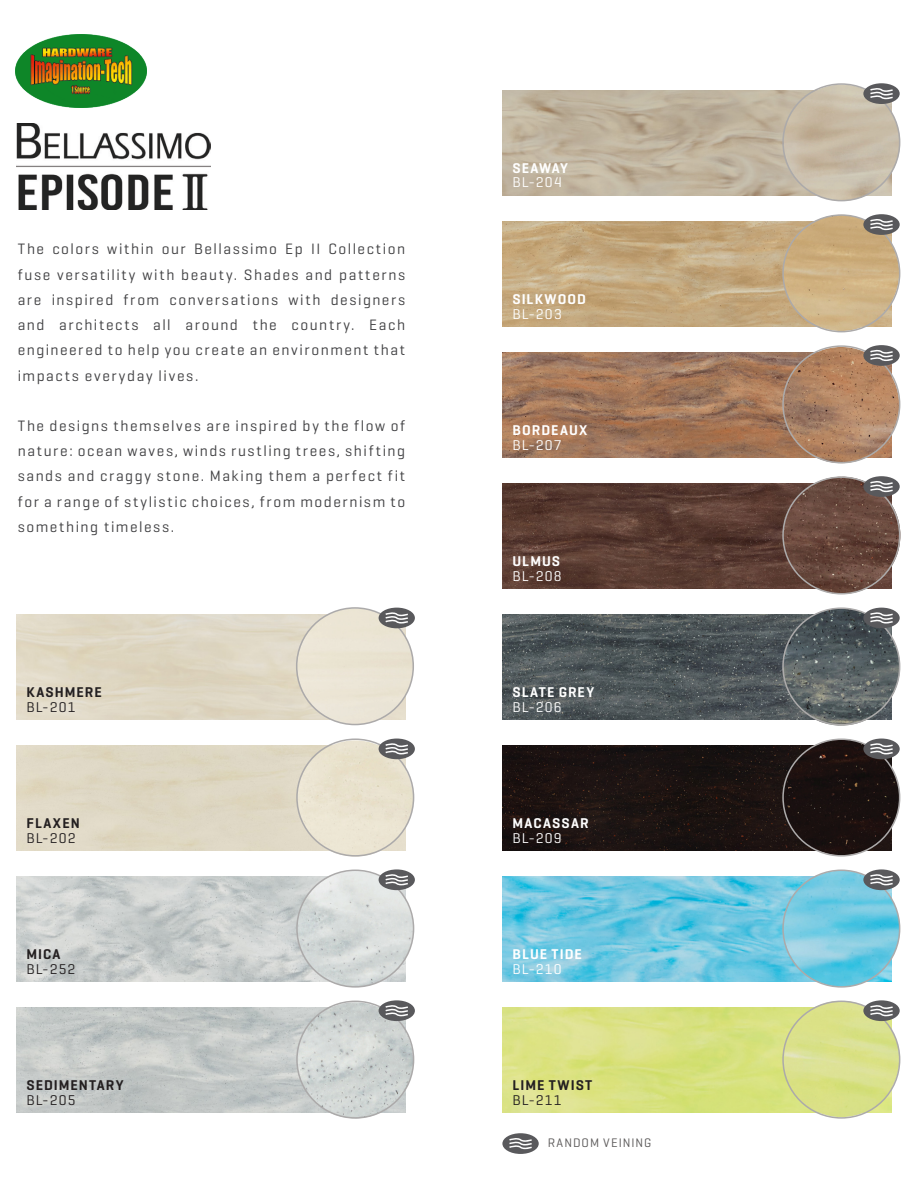
<style>
.page{position:relative;width:918px;height:1188px;background:#fff}
.page>*{position:absolute;margin:0;border:0;box-sizing:border-box;transform-origin:0 0}
.t1{font:15.3px/25.2px "Geogrotesque";letter-spacing:.1em;color:#404042;text-align:justify}
.t2{font:600 14.4px/14.4px "Geogrotesque";letter-spacing:.075em;color:#fff}
.t3{font:600 14.4px/14.4px "Geogrotesque";letter-spacing:.075em;color:#231f20}
.t4{font:14.4px/14.4px "Geogrotesque";color:#fff}
.t5{font:14.4px/14.4px "Geogrotesque";color:#231f20}
.t6{font:12.6px "Geogrotesque";letter-spacing:.075em;color:#5a5858}
.s1{font-weight:400}
.s2{font-weight:600}
</style>
<div class="page">
<img style="left:502px;top:90px;width:389px;height:106px">
<img style="left:502px;top:614px;width:389px;height:106px">
<img style="left:502px;top:221px;width:389px;height:106px">
<img style="left:502px;top:745px;width:389px;height:106px">
<img style="left:502px;top:352px;width:389px;height:106px">
<img style="left:502px;top:876px;width:389px;height:106px">
<img style="left:16px;top:876px;width:389px;height:106px">
<img style="left:502px;top:483px;width:389px;height:106px">
<img style="left:502px;top:1007px;width:389px;height:106px">
<img style="left:16px;top:1007px;width:389px;height:106px">
<img style="left:16px;top:123px;width:195px;height:87px">
<div style="left:297px;top:608px;width:116px;height:116px;background:#ebe5d5;border-radius:58px"></div>
<div style="left:296px;top:607px;width:118px;height:118px;border:2px solid #acaaaa;border-radius:50%"></div>
<img style="left:297px;top:740px;width:116px;height:117px;border-radius:58px">
<div style="left:296px;top:738px;width:118px;height:119px;border:2px solid #acaaaa;border-radius:50%"></div>
<img style="left:297px;top:1002px;width:116px;height:116px;border-radius:58px">
<img style="left:297px;top:871px;width:116px;height:116px;border-radius:58px">
<div style="left:296px;top:1001px;width:118px;height:118px;border:2px solid #acaaaa;border-radius:50%"></div>
<div style="left:296px;top:870px;width:118px;height:118px;border:2px solid #acaaaa;border-radius:50%"></div>
<img style="left:784px;top:85px;width:116px;height:116px;border-radius:58px">
<div style="left:782px;top:83px;width:118px;height:118px;border:2px solid #acaaaa;border-radius:50%"></div>
<img style="left:783px;top:215px;width:116px;height:116px;border-radius:58px">
<div style="left:782px;top:214px;width:118px;height:118px;border:2px solid #acaaaa;border-radius:50%"></div>
<img style="left:783px;top:347px;width:116px;height:116px;border-radius:58px">
<div style="left:782px;top:345px;width:118px;height:118px;border:2px solid #acaaaa;border-radius:50%"></div>
<img style="left:783px;top:477px;width:117px;height:117px;border-radius:59px">
<div style="left:782px;top:476px;width:118px;height:119px;border:2px solid #acaaaa;border-radius:50%"></div>
<img style="left:782px;top:608px;width:118px;height:118px;border-radius:59px">
<div style="left:782px;top:607px;width:118px;height:119px;border:2px solid #acaaaa;border-radius:50%"></div>
<img style="left:783px;top:739px;width:117px;height:116px;border-radius:58px">
<div style="left:782px;top:738px;width:118px;height:119px;border:2px solid #acaaaa;border-radius:50%"></div>
<img style="left:784px;top:871px;width:116px;height:116px;border-radius:58px">
<div style="left:782px;top:870px;width:118px;height:118px;border:2px solid #acaaaa;border-radius:50%"></div>
<img style="left:783px;top:1001px;width:116px;height:116px;border-radius:58px">
<div style="left:782px;top:1001px;width:118px;height:118px;border:2px solid #acaaaa;border-radius:50%"></div>
<div style="left:379px;top:608px;width:36px;height:20px;background:#59595c;border-radius:50%"></div>
<svg style="left:385px;top:612px;width:23px;height:12px"></svg>
<div style="left:379px;top:739px;width:36px;height:20px;background:#59595c;border-radius:50%"></div>
<svg style="left:385px;top:743px;width:23px;height:11px"></svg>
<div style="left:379px;top:869px;width:36px;height:21px;background:#59595c;border-radius:50%"></div>
<svg style="left:385px;top:874px;width:23px;height:11px"></svg>
<div style="left:379px;top:1000px;width:36px;height:21px;background:#59595c;border-radius:50%"></div>
<svg style="left:385px;top:1005px;width:23px;height:11px"></svg>
<div style="left:863px;top:83px;width:37px;height:21px;background:#59595c;border-radius:50%"></div>
<svg style="left:870px;top:88px;width:23px;height:11px"></svg>
<div style="left:863px;top:214px;width:37px;height:21px;background:#59595c;border-radius:50%"></div>
<svg style="left:870px;top:219px;width:23px;height:11px"></svg>
<div style="left:863px;top:345px;width:37px;height:21px;background:#59595c;border-radius:50%"></div>
<svg style="left:870px;top:349px;width:23px;height:12px"></svg>
<div style="left:863px;top:476px;width:37px;height:21px;background:#59595c;border-radius:50%"></div>
<svg style="left:870px;top:481px;width:23px;height:11px"></svg>
<div style="left:863px;top:608px;width:37px;height:20px;background:#59595c;border-radius:50%"></div>
<svg style="left:870px;top:612px;width:23px;height:12px"></svg>
<div style="left:863px;top:739px;width:37px;height:20px;background:#59595c;border-radius:50%"></div>
<svg style="left:870px;top:743px;width:23px;height:11px"></svg>
<div style="left:863px;top:869px;width:37px;height:21px;background:#59595c;border-radius:50%"></div>
<svg style="left:870px;top:874px;width:23px;height:11px"></svg>
<div style="left:863px;top:1000px;width:37px;height:21px;background:#59595c;border-radius:50%"></div>
<svg style="left:870px;top:1005px;width:23px;height:11px"></svg>
<div style="left:502px;top:1133px;width:37px;height:21px;background:#59595c;border-radius:50%"></div>
<svg style="left:509px;top:1138px;width:23px;height:11px"></svg>
<img style="left:15px;top:34px;width:131px;height:73px">
<p class="t2" style="left:513px;top:161px;width:57px">SEAWAY<br><span class="s1">BL-204</span></p>
<p class="t1" style="left:18px;top:236px;width:389px">The colors within our Bellassimo Ep II Collection fuse versatility with beauty. Shades and patterns are inspired from conversations with designers and architects all around the country. Each engineered to help you create an environment that impacts everyday lives.</p>
<p class="t1" style="left:18px;top:413px;width:389px">The designs themselves are inspired by the flow of nature: ocean waves, winds rustling trees, shifting sands and craggy stone. Making them a perfect fit for a range of stylistic choices, from modernism to something timeless.</p>
<p class="t2" style="left:513px;top:292px;width:75px">SILKWOOD<br><span class="s1">BL-203</span></p>
<p class="t2" style="left:513px;top:423px;width:76px">BORDEAUX<br><span class="s1">BL-207</span></p>
<p class="t4" style="left:513px;top:554px;width:51px"><span class="s2">ULMUS<br></span>BL-208</p>
<p class="t3" style="left:26px;top:685px;width:77px">KASHMERE<br><span class="s1">BL-201</span></p>
<p class="t2" style="left:513px;top:685px;width:83px">SLATE GREY<br><span class="s1">BL-206</span></p>
<p class="t3" style="left:26px;top:816px;width:55px">FLAXEN<br><span class="s1">BL-202</span></p>
<p class="t2" style="left:513px;top:816px;width:78px">MACASSAR<br><span class="s1">BL-209</span></p>
<p class="t5" style="left:26px;top:947px;width:50px"><span class="s2">MICA<br></span>BL-252</p>
<p class="t2" style="left:513px;top:947px;width:71px">BLUE TIDE<br><span class="s1">BL-210</span></p>
<p class="t3" style="left:26px;top:1078px;width:99px">SEDIMENTARY<br><span class="s1">BL-205</span></p>
<p class="t3" style="left:513px;top:1078px;width:81px">LIME TWIST<br><span class="s1">BL-211</span></p>
<p class="t6" style="left:548px;top:1135px;width:105px">RANDOM VEINING</p>
</div>
